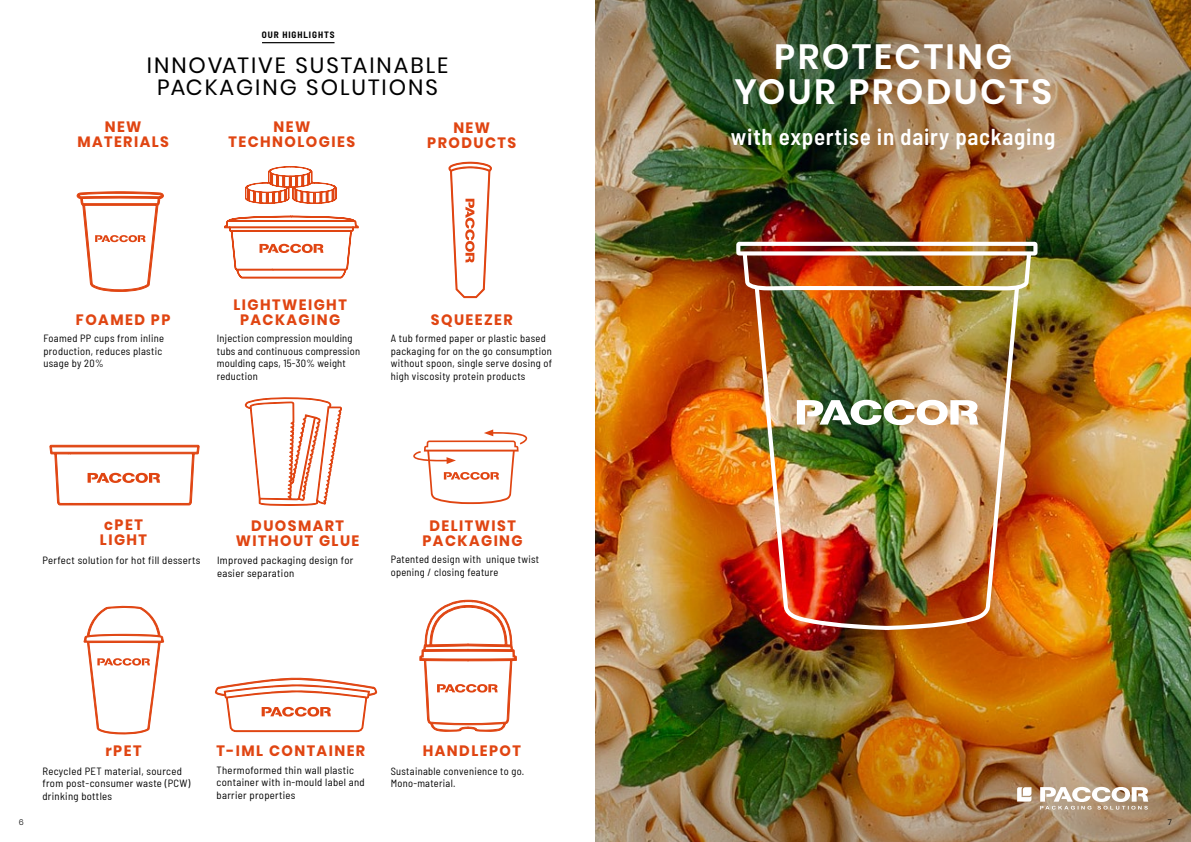
<style>
.page{position:relative;width:1191px;height:842px;background:#fff}
.page>*{position:absolute;margin:0;border:0;box-sizing:border-box;transform-origin:0 0}
.t1{font:600 35px/35px "Poppins";letter-spacing:.07em;color:#fff;text-align:center}
.t2{font:600 semi-condensed 23px "Barlow";letter-spacing:.03em;color:#fff}
.t3{font:22px/22px "Poppins";letter-spacing:.09em;color:#000;text-align:center}
.t4{font:700 15px/15px "Poppins";letter-spacing:.1em;color:#e04512;text-align:center}
.t5{font:semi-condensed 10.5px/12.5px "Barlow";letter-spacing:.03em;color:#000}
.t6{font:700 semi-condensed 9px "Barlow";letter-spacing:.1em;color:#000}
.t7{font:300 8px "Poppins";color:#000}
</style>
<div class="page">
<img style="left:595px;top:420px;width:596px;height:90px">
<img style="left:595px;top:0;width:596px;height:420px">
<img style="left:595px;top:510px;width:596px;height:332px">
<hr style="left:262px;top:42px;width:72px;height:1px;background:#000">
<svg style="left:1040px;top:787px;width:108px;height:22px"></svg>
<svg style="left:1017px;top:787px;width:14px;height:14px"></svg>
<svg style="left:244px;top:399px;width:98px;height:106px"></svg>
<svg style="left:249px;top:397px;width:72px;height:109px"></svg>
<svg style="left:49px;top:445px;width:150px;height:61px"></svg>
<svg style="left:413px;top:429px;width:115px;height:75px"></svg>
<svg style="left:224px;top:215px;width:135px;height:64px"></svg>
<svg style="left:245px;top:166px;width:92px;height:38px"></svg>
<svg style="left:77px;top:192px;width:87px;height:100px"></svg>
<svg style="left:448px;top:162px;width:44px;height:136px"></svg>
<svg style="left:215px;top:677px;width:163px;height:56px"></svg>
<svg style="left:419px;top:600px;width:98px;height:132px"></svg>
<svg style="left:83px;top:605px;width:81px;height:130px"></svg>
<img style="left:736px;top:242px;width:301px;height:388px">
<img style="left:797px;top:400px;width:181px;height:25px">
<p class="t6" style="left:262px;top:28px;width:74px">OUR HIGHLIGHTS</p>
<h3 class="t3" style="left:147px;top:54px;width:303px">INNOVATIVE SUSTAINABLE<br>PACKAGING SOLUTIONS</h3>
<h3 class="t4" style="left:77px;top:119px;width:93px">NEW<br>MATERIALS</h3>
<h3 class="t4" style="left:229px;top:120px;width:128px">NEW<br>TECHNOLOGIES</h3>
<h3 class="t4" style="left:427px;top:120px;width:90px">NEW<br>PRODUCTS</h3>
<h3 class="t4" style="left:233px;top:297px;width:115px">LIGHTWEIGHT</h3>
<h3 class="t4" style="left:76px;top:312px;width:96px">FOAMED PP</h3>
<h3 class="t4" style="left:240px;top:312px;width:102px">PACKAGING</h3>
<p class="t5" style="left:217px;top:331px;width:145px">Injection compression moulding tubs and continuous compression moulding caps, 15-30% weight reduction</p>
<p class="t5" style="left:43px;top:331px;width:122px">Foamed PP cups from inline production, reduces plastic usage by 20%</p>
<h3 class="t4" style="left:431px;top:312px;width:83px">SQUEEZER</h3>
<p class="t5" style="left:391px;top:331px;width:163px">A tub formed paper or plastic based packaging for on the go consumption without spoon, single serve dosing of high viscosity protein products</p>
<h3 class="t4" style="left:100px;top:518px;width:49px;text-align:left">cPET<br>LIGHT</h3>
<p class="t5" style="left:42px;top:553px;width:159px">Perfect solution for hot fill desserts</p>
<h3 class="t4" style="left:236px;top:518px;width:125px">DUOSMART<br>WITHOUT GLUE</h3>
<p class="t5" style="left:217px;top:553px;width:138px">Improved packaging design for easier separation</p>
<h3 class="t4" style="left:422px;top:518px;width:102px">DELITWIST<br>PACKAGING</h3>
<p class="t5" style="left:391px;top:553px;width:150px">Patented design with unique twist opening / closing feature</p>
<h3 class="t4" style="left:105px;top:744px;width:37px">rPET</h3>
<h3 class="t4" style="left:217px;top:744px;width:150px">T-IML CONTAINER</h3>
<h3 class="t4" style="left:423px;top:744px;width:100px">HANDLEPOT</h3>
<p class="t5" style="left:42px;top:764px;width:149px">Recycled PET material, sourced from post-consumer waste (PCW) drinking bottles</p>
<p class="t5" style="left:216px;top:763px;width:150px">Thermoformed thin wall plastic container with in-mould label and barrier properties</p>
<p class="t5" style="left:391px;top:764px;width:135px">Sustainable convenience to go.<br>Mono-material.</p>
<h1 class="t1" style="left:734px;top:40px;width:319px">PROTECTING<br>YOUR PRODUCTS</h1>
<h2 class="t2" style="left:731px;top:120px;width:326px">with expertise in dairy packaging</h2>
<p class="t7" style="left:19px;top:817px;width:6px">6</p>
<p class="t7" style="left:1167px;top:817px;width:6px">7</p>
</div>
